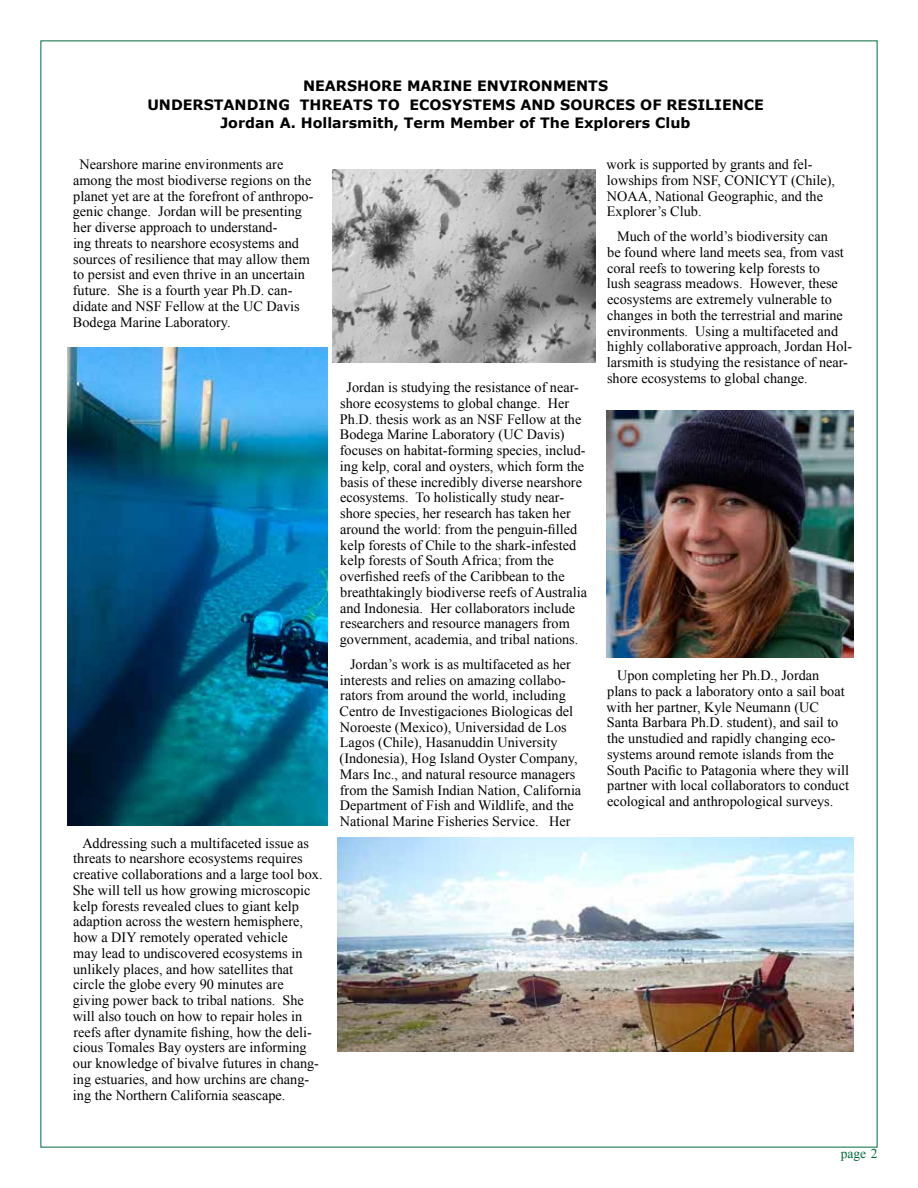
<style>
.page{position:relative;width:918px;height:1188px;background:#fff}
.page>*{position:absolute;margin:0;border:0;box-sizing:border-box;transform-origin:0 0}
.t1{font:14.25px/15.8px "Times New Roman";color:#000}
.t2{font:700 14.25px/18.8px "Verdana";color:#000;text-align:center}
.t3{font:13.5px "Times New Roman";color:#006c3e}
</style>
<div class="page">
<img style="left:68px;top:348px;width:260px;height:477px">
<img style="left:606px;top:410px;width:248px;height:248px">
<img style="left:338px;top:837px;width:516px;height:215px">
<img style="left:332px;top:169px;width:264px;height:194px">
<p class="t2" style="left:147px;top:76px;width:618px">NEARSHORE MARINE ENVIRONMENTS<br>UNDERSTANDING THREATS TO ECOSYSTEMS AND SOURCES OF RESILIENCE<br>Jordan A. Hollarsmith, Term Member of The Explorers Club</p>
<p class="t1" style="left:73px;top:156px;width:242px;text-indent:7px">Nearshore marine environments are among the most biodiverse regions on the planet yet are at the forefront of anthropo&shy;genic change. Jordan will be presenting her diverse approach to understand-<br>ing threats to nearshore ecosystems and sources of resilience that may allow them to persist and even thrive in an uncertain future. She is a fourth year Ph.D. can&shy;didate and NSF Fellow at the UC Davis Bodega Marine Laboratory.</p>
<p class="t1" style="left:73px;top:835px;width:251px;text-indent:10px">Addressing such a multifaceted issue as threats to nearshore ecosystems requires creative collaborations and a large tool box.<br>She will tell us how growing microscopic kelp forests revealed clues to giant kelp adaption across the western hemisphere, how a DIY remotely operated vehicle<br>may lead to undiscovered ecosystems in unlikely places, and how satellites that circle the globe every 90 minutes are giving power back to tribal nations. She will also touch on how to repair holes in reefs after dynamite fishing, how the deli&shy;cious Tomales Bay oysters are informing our knowledge of bivalve futures in chang&shy;ing estuaries, and how urchins are chang&shy;ing the Northern California seascape.</p>
<p class="t1" style="left:340px;top:379px;width:249px;text-indent:7px">Jordan is studying the resistance of near&shy;shore ecosystems to global change. Her Ph.D. thesis work as an NSF Fellow at the Bodega Marine Laboratory (UC Davis) focuses on habitat-forming species, includ&shy;ing kelp, coral and oysters, which form the basis of these incredibly diverse nearshore ecosystems. To holistically study near&shy;shore species, her research has taken her around the world: from the penguin-filled kelp forests of Chile to the shark-infested kelp forests of South Africa; from the overfished reefs of the Caribbean to the breathtakingly biodiverse reefs of Australia and Indonesia. Her collaborators include researchers and resource managers from government, academia, and tribal nations.</p>
<p class="t1" style="left:340px;top:656px;width:243px;text-indent:11px">Jordan’s work is as multifaceted as her interests and relies on amazing collabo&shy;rators from around the world, including Centro de Investigaciones Biologicas del Noroeste (Mexico), Universidad de Los Lagos (Chile), Hasanuddin University (Indonesia), Hog Island Oyster Company, Mars Inc., and natural resource managers from the Samish Indian Nation, California Department of Fish and Wildlife, and the National Marine Fisheries Service. Her</p>
<p class="t1" style="left:607px;top:156px;width:230px">work is supported by grants and fel&shy;lowships from NSF, CONICYT (Chile),<br>NOAA, National Geographic, and the<br>Explorer’s Club.</p>
<p class="t1" style="left:607px;top:228px;width:247px;text-indent:10px">Much of the world’s biodiversity can<br>be found where land meets sea, from vast coral reefs to towering kelp forests to<br>lush seagrass meadows. However, these ecosystems are extremely vulnerable to changes in both the terrestrial and marine environments. Using a multifaceted and highly collaborative approach, Jordan Hol&shy;larsmith is studying the resistance of near&shy;shore ecosystems to global change.</p>
<p class="t1" style="left:607px;top:667px;width:244px;text-indent:10px">Upon completing her Ph.D., Jordan plans to pack a laboratory onto a sail boat with her partner, Kyle Neumann (UC Santa Barbara Ph.D. student), and sail to the unstudied and rapidly changing eco&shy;systems around remote islands from the South Pacific to Patagonia where they will partner with local collaborators to conduct ecological and anthropological surveys.</p>
<p class="t3" style="left:841px;top:1144px;width:38px">page 2</p>
</div>
